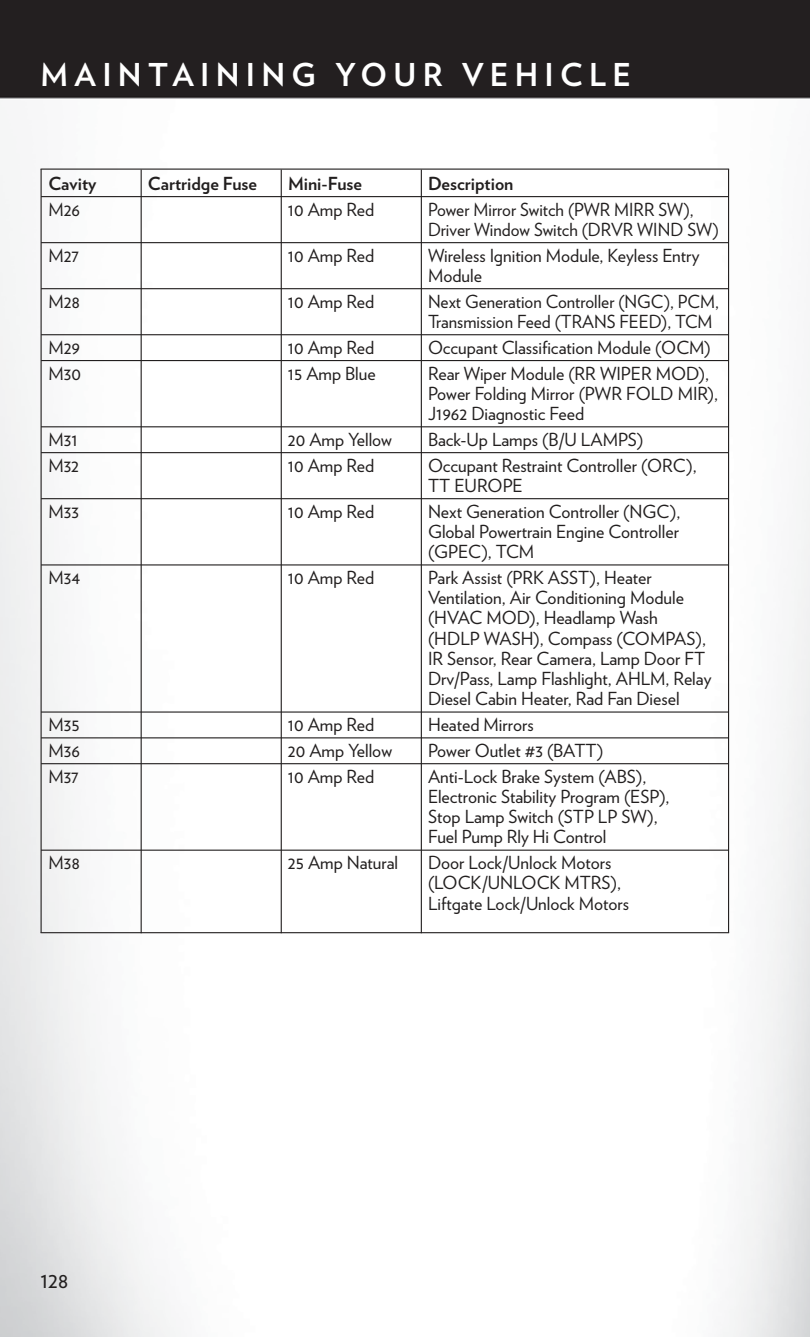
<style>
.page{position:relative;width:810px;height:1337px;background:#fff}
.page>*{position:absolute;margin:0;border:0;box-sizing:border-box;transform-origin:0 0}
.t1{font:700 31.5px "Verlag";letter-spacing:.2em;color:#fff}
.t2{font:22.5px "Verlag";color:#221f1f}
.t3{font:18px/20.2px "Verlag";color:#221f1f}
.t4{font:700 18px "Verlag";color:#221f1f}
</style>
<div class="page">
<img style="left:0;top:0;width:810px;height:1336px">
<hr style="left:41px;top:196px;width:688px;height:1px;background:#221f1f">
<hr style="left:41px;top:242px;width:688px;height:1px;background:#221f1f">
<hr style="left:41px;top:288px;width:688px;height:1px;background:#221f1f">
<hr style="left:41px;top:334px;width:688px;height:1px;background:#221f1f">
<hr style="left:41px;top:360px;width:688px;height:1px;background:#221f1f">
<hr style="left:41px;top:426px;width:688px;height:1px;background:#221f1f">
<hr style="left:41px;top:452px;width:688px;height:1px;background:#221f1f">
<hr style="left:41px;top:498px;width:688px;height:1px;background:#221f1f">
<hr style="left:41px;top:564px;width:688px;height:1px;background:#221f1f">
<hr style="left:41px;top:711px;width:688px;height:1px;background:#221f1f">
<hr style="left:41px;top:737px;width:688px;height:1px;background:#221f1f">
<hr style="left:41px;top:763px;width:688px;height:1px;background:#221f1f">
<hr style="left:41px;top:849px;width:688px;height:1px;background:#221f1f">
<hr style="left:141px;top:170px;width:1px;height:763px;background:#221f1f">
<hr style="left:281px;top:170px;width:1px;height:763px;background:#221f1f">
<hr style="left:421px;top:170px;width:1px;height:763px;background:#221f1f">
<hr style="left:41px;top:168px;width:688px;height:2px;background:#221f1f">
<hr style="left:728px;top:169px;width:1px;height:763px;background:#221f1f">
<hr style="left:41px;top:932px;width:688px;height:1px;background:#221f1f">
<hr style="left:41px;top:169px;width:1px;height:763px;background:#221f1f">
<h1 class="t1" style="left:40px;top:63px;width:592px">MAINTAINING YOUR VEHICLE</h1>
<p class="t4" style="left:48px;top:177px;width:50px">Cavity</p>
<p class="t4" style="left:148px;top:177px;width:111px">Cartridge Fuse</p>
<p class="t4" style="left:288px;top:177px;width:75px">Mini-Fuse</p>
<p class="t4" style="left:428px;top:177px;width:87px">Description</p>
<p class="t3" style="left:48px;top:201px;width:33px">M26</p>
<p class="t3" style="left:288px;top:201px;width:88px">10 Amp Red</p>
<p class="t3" style="left:428px;top:201px;width:292px">Power Mirror Switch (PWR MIRR SW),<br>Driver Window Switch (DRVR WIND SW)</p>
<p class="t3" style="left:48px;top:247px;width:32px">M27</p>
<p class="t3" style="left:288px;top:247px;width:88px">10 Amp Red</p>
<p class="t3" style="left:428px;top:247px;width:273px">Wireless Ignition Module, Keyless Entry<br>Module</p>
<p class="t3" style="left:48px;top:293px;width:33px">M28</p>
<p class="t3" style="left:288px;top:293px;width:88px">10 Amp Red</p>
<p class="t3" style="left:428px;top:293px;width:292px">Next Generation Controller (NGC), PCM,<br>Transmission Feed (TRANS FEED), TCM</p>
<p class="t3" style="left:48px;top:339px;width:33px">M29</p>
<p class="t3" style="left:288px;top:339px;width:88px">10 Amp Red</p>
<p class="t3" style="left:428px;top:339px;width:284px">Occupant Classification Module (OCM)</p>
<p class="t3" style="left:48px;top:365px;width:34px">M30</p>
<p class="t3" style="left:288px;top:365px;width:89px">15 Amp Blue</p>
<p class="t3" style="left:428px;top:365px;width:291px">Rear Wiper Module (RR WIPER MOD),<br>Power Folding Mirror (PWR FOLD MIR),<br>J1962 Diagnostic Feed</p>
<p class="t3" style="left:48px;top:431px;width:31px">M31</p>
<p class="t3" style="left:288px;top:431px;width:106px">20 Amp Yellow</p>
<p class="t3" style="left:428px;top:431px;width:217px">Back-Up Lamps (B/U LAMPS)</p>
<p class="t3" style="left:48px;top:457px;width:32px">M32</p>
<p class="t3" style="left:288px;top:457px;width:88px">10 Amp Red</p>
<p class="t3" style="left:428px;top:457px;width:270px">Occupant Restraint Controller (ORC),<br>TT EUROPE</p>
<p class="t3" style="left:48px;top:503px;width:32px">M33</p>
<p class="t3" style="left:288px;top:503px;width:88px">10 Amp Red</p>
<p class="t3" style="left:428px;top:503px;width:254px;text-align:justify">Next Generation Controller (NGC), Global Powertrain Engine Controller (GPEC), TCM</p>
<p class="t3" style="left:48px;top:569px;width:33px">M34</p>
<p class="t3" style="left:288px;top:569px;width:88px">10 Amp Red</p>
<p class="t3" style="left:428px;top:569px;width:285px">Park Assist (PRK ASST), Heater Ventilation, Air Conditioning Module (HVAC MOD), Headlamp Wash (HDLP WASH), Compass (COMPAS), IR Sensor, Rear Camera, Lamp Door FT Drv/Pass, Lamp Flashlight, AHLM, Relay Diesel Cabin Heater, Rad Fan Diesel</p>
<p class="t3" style="left:48px;top:716px;width:33px">M35</p>
<p class="t3" style="left:288px;top:716px;width:88px">10 Amp Red</p>
<p class="t3" style="left:428px;top:716px;width:107px">Heated Mirrors</p>
<p class="t3" style="left:48px;top:742px;width:33px">M36</p>
<p class="t3" style="left:288px;top:742px;width:106px">20 Amp Yellow</p>
<p class="t3" style="left:428px;top:742px;width:177px">Power Outlet #3 (BATT)</p>
<p class="t3" style="left:48px;top:768px;width:32px">M37</p>
<p class="t3" style="left:288px;top:768px;width:88px">10 Amp Red</p>
<p class="t3" style="left:428px;top:768px;width:243px">Anti-Lock Brake System (ABS),<br>Electronic Stability Program (ESP),<br>Stop Lamp Switch (STP LP SW),<br>Fuel Pump Rly Hi Control</p>
<p class="t3" style="left:48px;top:854px;width:33px">M38</p>
<p class="t3" style="left:288px;top:854px;width:112px">25 Amp Natural</p>
<p class="t3" style="left:428px;top:854px;width:203px">Door Lock/Unlock Motors (LOCK/UNLOCK MTRS),<br>Liftgate Lock/Unlock Motors</p>
<p class="t2" style="left:40px;top:1271px;width:30px">128</p>
</div>
